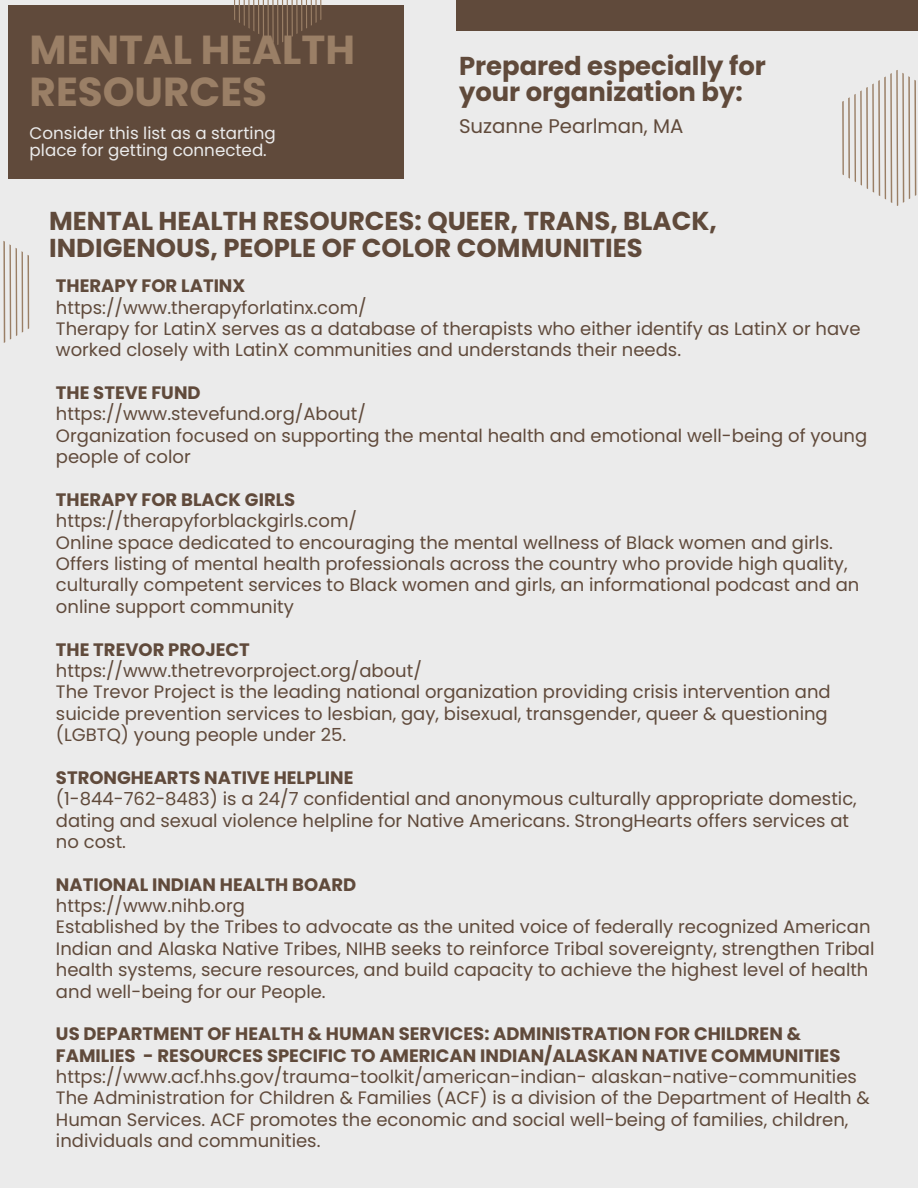
<style>
.page{position:relative;width:918px;height:1188px;background:#ebebeb}
.page>*{position:absolute;margin:0;border:0;box-sizing:border-box;transform-origin:0 0}
.t1{font:700 40.5px/42.2px "Poppins";color:#9a7f66}
.t2{font:700 25.95px/26.4px "Poppins";color:#604a3b}
.t3{font:700 25.8px/27px "Poppins";color:#604a3b}
.t4{font:19.8px "Poppins";color:#604a3b}
.t5{font:18px/21.3px "Poppins";color:#604a3b}
.t6{font:700 18px/21.3px "Poppins";color:#604a3b}
.t7{font:16.8px/17.1px "Poppins";color:#ebebeb}
</style>
<div class="page">
<div style="left:8px;top:5px;width:396px;height:173px;background:#604a3b"></div>
<div style="left:456px;top:0;width:462px;height:31px;background:#604a3b"></div>
<svg style="left:234px;top:0;width:87px;height:45px"></svg>
<svg style="left:3px;top:241px;width:26px;height:102px"></svg>
<svg style="left:842px;top:70px;width:75px;height:136px"></svg>
<p class="t1" style="left:30px;top:29px;width:327px">MENTAL HEALTH<br>RESOURCES</p>
<p class="t7" style="left:30px;top:125px;width:248px">Consider this list as a starting place for getting connected.</p>
<p class="t2" style="left:459px;top:52px;width:308px">Prepared especially for your organization by:</p>
<p class="t4" style="left:459px;top:113px;width:226px">Suzanne Pearlman, MA</p>
<p class="t3" style="left:49px;top:207px;width:669px">MENTAL HEALTH RESOURCES: QUEER, TRANS, BLACK,<br>INDIGENOUS, PEOPLE OF COLOR COMMUNITIES</p>
<p class="t6" style="left:56px;top:275px;width:191px">THERAPY FOR LATINX</p>
<p class="t5" style="left:56px;top:297px;width:312px">https://www.therapyforlatinx.com/</p>
<p class="t5" style="left:56px;top:318px;width:806px">Therapy for LatinX serves as a database of therapists who either identify as LatinX or have worked closely with LatinX communities and understands their needs.</p>
<p class="t6" style="left:56px;top:382px;width:146px">THE STEVE FUND</p>
<p class="t5" style="left:56px;top:403px;width:311px">https://www.stevefund.org/About/</p>
<p class="t5" style="left:56px;top:425px;width:813px">Organization focused on supporting the mental health and emotional well-being of young people of color</p>
<p class="t6" style="left:56px;top:489px;width:241px">THERAPY FOR BLACK GIRLS</p>
<p class="t5" style="left:56px;top:510px;width:303px">https://therapyforblackgirls.com/</p>
<p class="t5" style="left:56px;top:532px;width:805px">Online space dedicated to encouraging the mental wellness of Black women and girls.<br>Offers listing of mental health professionals across the country who provide high quality, culturally competent services to Black women and girls, an informational podcast and an online support community</p>
<p class="t6" style="left:56px;top:639px;width:195px">THE TREVOR PROJECT</p>
<p class="t5" style="left:56px;top:660px;width:367px">https://www.thetrevorproject.org/about/</p>
<p class="t5" style="left:56px;top:681px;width:776px">The Trevor Project is the leading national organization providing crisis intervention and suicide prevention services to lesbian, gay, bisexual, transgender, queer &amp; questioning (LGBTQ) young people under 25.</p>
<p class="t6" style="left:56px;top:767px;width:299px">STRONGHEARTS NATIVE HELPLINE</p>
<p class="t5" style="left:56px;top:788px;width:802px">(1-844-762-8483) is a 24/7 confidential and anonymous culturally appropriate domestic, dating and sexual violence helpline for Native Americans. StrongHearts offers services at no cost.</p>
<p class="t6" style="left:56px;top:874px;width:302px">NATIONAL INDIAN HEALTH BOARD</p>
<p class="t5" style="left:56px;top:895px;width:191px">https://www.nihb.org</p>
<p class="t5" style="left:56px;top:916px;width:820px">Established by the Tribes to advocate as the united voice of federally recognized American Indian and Alaska Native Tribes, NIHB seeks to reinforce Tribal sovereignty, strengthen Tribal health systems, secure resources, and build capacity to achieve the highest level of health and well-being for our People.</p>
<p class="t6" style="left:56px;top:1023px;width:786px">US DEPARTMENT OF HEALTH &amp; HUMAN SERVICES: ADMINISTRATION FOR CHILDREN &amp;<br>FAMILIES - RESOURCES SPECIFIC TO AMERICAN INDIAN/ALASKAN NATIVE COMMUNITIES</p>
<p class="t5" style="left:56px;top:1066px;width:802px">https://www.acf.hhs.gov/trauma-toolkit/american-indian- alaskan-native-communities</p>
<p class="t5" style="left:56px;top:1087px;width:815px">The Administration for Children &amp; Families (ACF) is a division of the Department of Health &amp;<br>Human Services. ACF promotes the economic and social well-being of families, children, individuals and communities.</p>
</div>
